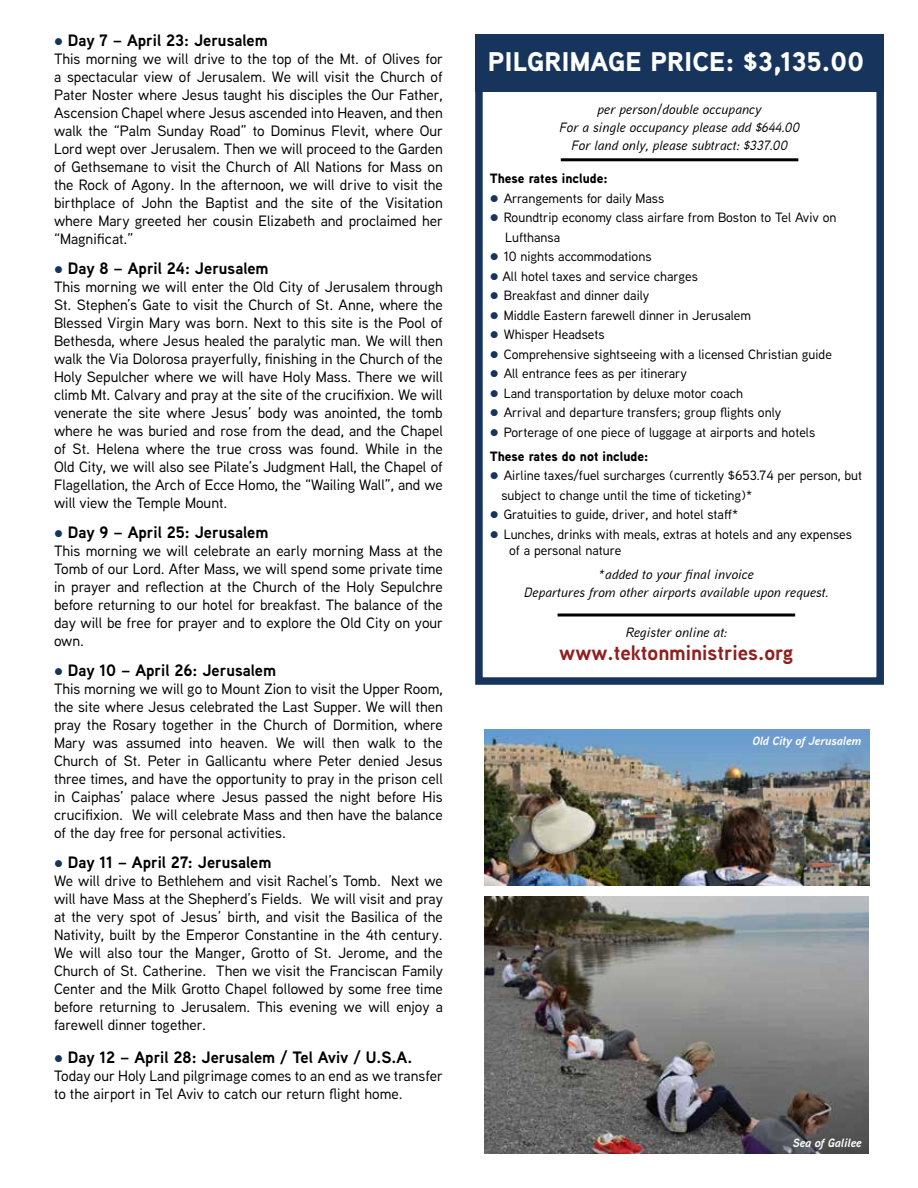
<style>
.page{position:relative;width:918px;height:1188px;background:#fff}
.page>*{position:absolute;margin:0;border:0;box-sizing:border-box;transform-origin:0 0}
.t1{font:900 27px "Aaux Next";letter-spacing:.01em;color:#fff}
.t2{font:700 21px "Aaux Next";color:#901f1d}
.t3{font:700 16.5px "Aaux Next";color:#000}
.t4{font:500 15px/18px "Aaux Next";color:#000;text-align:justify}
.t5{font:500 13.5px/19.5px "Aaux Next";color:#000}
.t6{font:italic 500 13.5px/18px "Aaux Next";letter-spacing:.02em;color:#000;text-align:center}
.t7{font:900 13.5px "Aaux Next";color:#000}
.t8{font:italic 700 12px "Aaux Next";color:#fff}
.s1{color:#17345c}
.s2{font-weight:900}
</style>
<div class="page">
<div style="left:475px;top:80px;width:409px;height:605px;border:8px solid #17345c"></div>
<div style="left:475px;top:34px;width:409px;height:58px;background:#17345c"></div>
<img style="left:484px;top:896px;width:384px;height:258px">
<hr style="left:561px;top:158px;width:237px;height:3px;background:#000">
<hr style="left:558px;top:614px;width:237px;height:2px;background:#000">
<img style="left:485px;top:730px;width:384px;height:156px">
<p class="t3" style="left:54px;top:29px;width:215px"><span class="s1">●</span> Day 7 – April 23: Jerusalem</p>
<p class="t4" style="left:54px;top:49px;width:391px">This morning we will drive to the top of the Mt. of Olives for a spectacular view of Jerusalem. We will visit the Church of Pater Noster where Jesus taught his disciples the Our Father, Ascension Chapel where Jesus ascended into Heaven, and then walk the “Palm Sunday Road” to Dominus Flevit, where Our Lord wept over Jerusalem. Then we will proceed to the Garden of Gethsemane to visit the Church of All Nations for Mass on the Rock of Agony. In the afternoon, we will drive to visit the birthplace of John the Baptist and the site of the Visitation where Mary greeted her cousin Elizabeth and proclaimed her “Magnificat.”</p>
<p class="t3" style="left:54px;top:257px;width:216px"><span class="s1">●</span> Day 8 – April 24: Jerusalem</p>
<p class="t4" style="left:54px;top:277px;width:390px">This morning we will enter the Old City of Jerusalem through St. Stephen’s Gate to visit the Church of St. Anne, where the Blessed Virgin Mary was born. Next to this site is the Pool of Bethesda, where Jesus healed the paralytic man. We will then walk the Via Dolorosa prayerfully, finishing in the Church of the Holy Sepulcher where we will have Holy Mass. There we will climb Mt. Calvary and pray at the site of the crucifixion. We will venerate the site where Jesus’ body was anointed, the tomb where he was buried and rose from the dead, and the Chapel of St. Helena where the true cross was found. While in the Old City, we will also see Pilate’s Judgment Hall, the Chapel of Flagellation, the Arch of Ecce Homo, the “Wailing Wall”, and we will view the Temple Mount.</p>
<p class="t3" style="left:54px;top:521px;width:216px"><span class="s1">●</span> Day 9 – April 25: Jerusalem</p>
<p class="t4" style="left:54px;top:541px;width:391px">This morning we will celebrate an early morning Mass at the Tomb of our Lord. After Mass, we will spend some private time in prayer and reflection at the Church of the Holy Sepulchre before returning to our hotel for breakfast. The balance of the day will be free for prayer and to explore the Old City on your own.</p>
<p class="t3" style="left:54px;top:659px;width:224px"><span class="s1">●</span> Day 10 – April 26: Jerusalem</p>
<p class="t4" style="left:54px;top:679px;width:390px">This morning we will go to Mount Zion to visit the Upper Room, the site where Jesus celebrated the Last Supper. We will then pray the Rosary together in the Church of Dormition, where Mary was assumed into heaven. We will then walk to the Church of St. Peter in Gallicantu where Peter denied Jesus three times, and have the opportunity to pray in the prison cell in Caiphas’ palace where Jesus passed the night before His crucifixion. We will celebrate Mass and then have the balance of the day free for personal activities.</p>
<p class="t3" style="left:54px;top:851px;width:219px"><span class="s1">●</span> Day 11 – April 27: Jerusalem</p>
<p class="t4" style="left:54px;top:871px;width:391px">We will drive to Bethlehem and visit Rachel’s Tomb. Next we will have Mass at the Shepherd’s Fields. We will visit and pray at the very spot of Jesus’ birth, and visit the Basilica of the Nativity, built by the Emperor Constantine in the 4th century.<br>We will also tour the Manger, Grotto of St. Jerome, and the Church of St. Catherine. Then we visit the Franciscan Family Center and the Milk Grotto Chapel followed by some free time before returning to Jerusalem. This evening we will enjoy a farewell dinner together.</p>
<p class="t3" style="left:54px;top:1046px;width:360px"><span class="s1">●</span> Day 12 – April 28: Jerusalem / Tel Aviv / U.S.A.</p>
<p class="t4" style="left:54px;top:1066px;width:391px">Today our Holy Land pilgrimage comes to an end as we transfer to the airport in Tel Aviv to catch our return flight home.</p>
<h1 class="t1" style="left:488px;top:43px;width:378px">PILGRIMAGE PRICE: $3,135.00</h1>
<p class="t6" style="left:560px;top:100px;width:242px">per person/double occupancy<br>For a single occupancy please add $644.00<br>For land only, please subtract: $337.00</p>
<p class="t7" style="left:490px;top:169px;width:119px">These rates include:</p>
<p class="t5" style="left:490px;top:188px;width:176px"><span class="s1">●</span> Arrangements for daily Mass</p>
<p class="t5" style="left:505px;top:208px;width:333px;text-indent:-15px"><span class="s1">●</span> Roundtrip economy class airfare from Boston to Tel Aviv on<br>Lufthansa</p>
<p class="t5" style="left:490px;top:247px;width:163px"><span class="s1">●</span> 10 nights accommodations</p>
<p class="t5" style="left:490px;top:266px;width:210px"><span class="s1">●</span> All hotel taxes and service charges</p>
<p class="t5" style="left:490px;top:286px;width:161px"><span class="s1">●</span> Breakfast and dinner daily</p>
<p class="t5" style="left:490px;top:305px;width:263px"><span class="s1">●</span> Middle Eastern farewell dinner in Jerusalem</p>
<p class="t5" style="left:490px;top:325px;width:116px"><span class="s1">●</span> Whisper Headsets</p>
<p class="t5" style="left:490px;top:344px;width:344px"><span class="s1">●</span> Comprehensive sightseeing with a licensed Christian guide</p>
<p class="t5" style="left:490px;top:364px;width:199px"><span class="s1">●</span> All entrance fees as per itinerary</p>
<p class="t5" style="left:490px;top:383px;width:255px"><span class="s1">●</span> Land transportation by deluxe motor coach</p>
<p class="t5" style="left:490px;top:403px;width:293px"><span class="s1">●</span> Arrival and departure transfers; group flights only</p>
<p class="t5" style="left:490px;top:420px;width:327px;line-height:24px"><span class="s1">●</span> Porterage of one piece of luggage at airports and hotels<br><span class="s2">These rates do not include:</span></p>
<p class="t5" style="left:501px;top:466px;width:362px;text-indent:-11px"><span class="s1">●</span> Airline taxes/fuel surcharges (currently $653.74 per person, but subject to change until the time of ticketing)*</p>
<p class="t5" style="left:490px;top:505px;width:250px"><span class="s1">●</span> Gratuities to guide, driver, and hotel staff*</p>
<p class="t5" style="left:509px;top:526px;width:345px;line-height:16.5px;text-indent:-19px"><span class="s1">●</span> Lunches, drinks with meals, extras at hotels and any expenses of a personal nature</p>
<p class="t6" style="left:524px;top:565px;width:306px">*added to your final invoice<br>Departures from other airports available upon request.</p>
<p class="t6" style="left:626px;top:623px;width:103px">Register online at:</p>
<h2 class="t2" style="left:559px;top:638px;width:236px">www.tektonministries.org</h2>
<p class="t8" style="left:752px;top:733px;width:110px">Old City of Jerusalem</p>
<p class="t8" style="left:793px;top:1134px;width:70px">Sea of Galilee</p>
</div>
